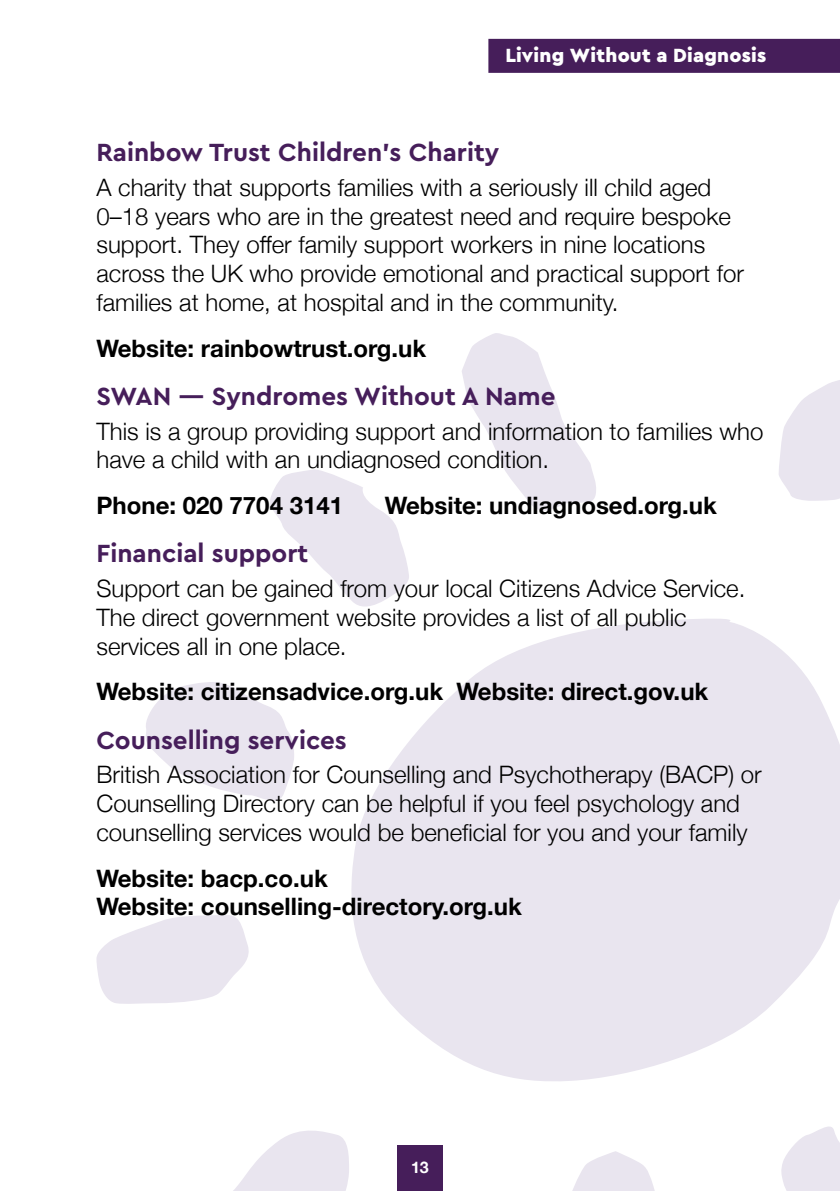
<style>
.page{position:relative;width:840px;height:1191px;background:#fff}
.page>*{position:absolute;margin:0;border:0;box-sizing:border-box;transform-origin:0 0}
.t1{font:700 26px "Cera Basic";color:#461e5a}
.t2{font:300 24px/28.8px "Helvetica Neue";color:#000}
.t3{font:700 24px/28.8px "Helvetica Neue";color:#000}
.t4{font:900 20px "Cera Basic";letter-spacing:.01em;color:#fff}
.t5{font:700 16px "Helvetica Neue";color:#fff}
</style>
<div class="page">
<svg style="left:351px;top:619px;width:471px;height:462px;fill:#e9e5ef"></svg>
<svg style="left:233px;top:1130px;width:116px;height:61px"></svg>
<svg style="left:96px;top:915px;width:153px;height:89px"></svg>
<svg style="left:146px;top:682px;width:148px;height:119px"></svg>
<svg style="left:270px;top:469px;width:139px;height:138px"></svg>
<svg style="left:462px;top:333px;width:134px;height:178px"></svg>
<svg style="left:779px;top:380px;width:60px;height:121px"></svg>
<svg style="left:781px;top:1126px;width:58px;height:65px"></svg>
<svg style="left:572px;top:1151px;width:83px;height:40px"></svg>
<div style="left:499px;top:624px;width:340px;height:320px;background:#e9e5ef"></div>
<div style="left:488px;top:39px;width:351px;height:34px;background:#461e5a"></div>
<div style="left:397px;top:1145px;width:45px;height:46px;background:#461e5a"></div>
<p class="t4" style="left:505px;top:43px;width:262px">Living Without a Diagnosis</p>
<p class="t1" style="left:96px;top:137px;width:404px">Rainbow Trust Children’s Charity</p>
<p class="t2" style="left:96px;top:171px;width:648px">A charity that supports families with a seriously ill child aged 0–18 years who are in the greatest need and require bespoke support. They offer family support workers in nine locations across the UK who provide emotional and practical support for families at home, at hospital and in the community.</p>
<p class="t3" style="left:96px;top:334px;width:331px">Website: rainbowtrust.org.uk</p>
<p class="t1" style="left:96px;top:381px;width:460px">SWAN — Syndromes Without A Name</p>
<p class="t2" style="left:96px;top:415px;width:668px">This is a group providing support and information to families who have a child with an undiagnosed condition.</p>
<p class="t3" style="left:96px;top:492px;width:248px">Phone: 020 7704 3141</p>
<p class="t3" style="left:384px;top:492px;width:333px">Website: undiagnosed.org.uk</p>
<p class="t1" style="left:96px;top:538px;width:213px">Financial support</p>
<p class="t2" style="left:96px;top:572px;width:650px">Support can be gained from your local Citizens Advice Service.<br>The direct government website provides a list of all public services all in one place.</p>
<p class="t3" style="left:96px;top:678px;width:613px">Website: citizensadvice.org.uk Website: direct.gov.uk</p>
<p class="t1" style="left:96px;top:724px;width:252px">Counselling services</p>
<p class="t2" style="left:96px;top:758px;width:666px">British Association for Counselling and Psychotherapy (BACP) or<br>Counselling Directory can be helpful if you feel psychology and counselling services would be beneficial for you and your family</p>
<p class="t3" style="left:96px;top:864px;width:426px">Website: bacp.co.uk<br>Website: counselling-directory.org.uk</p>
<p class="t5" style="left:411px;top:1154px;width:19px">13</p>
</div>
